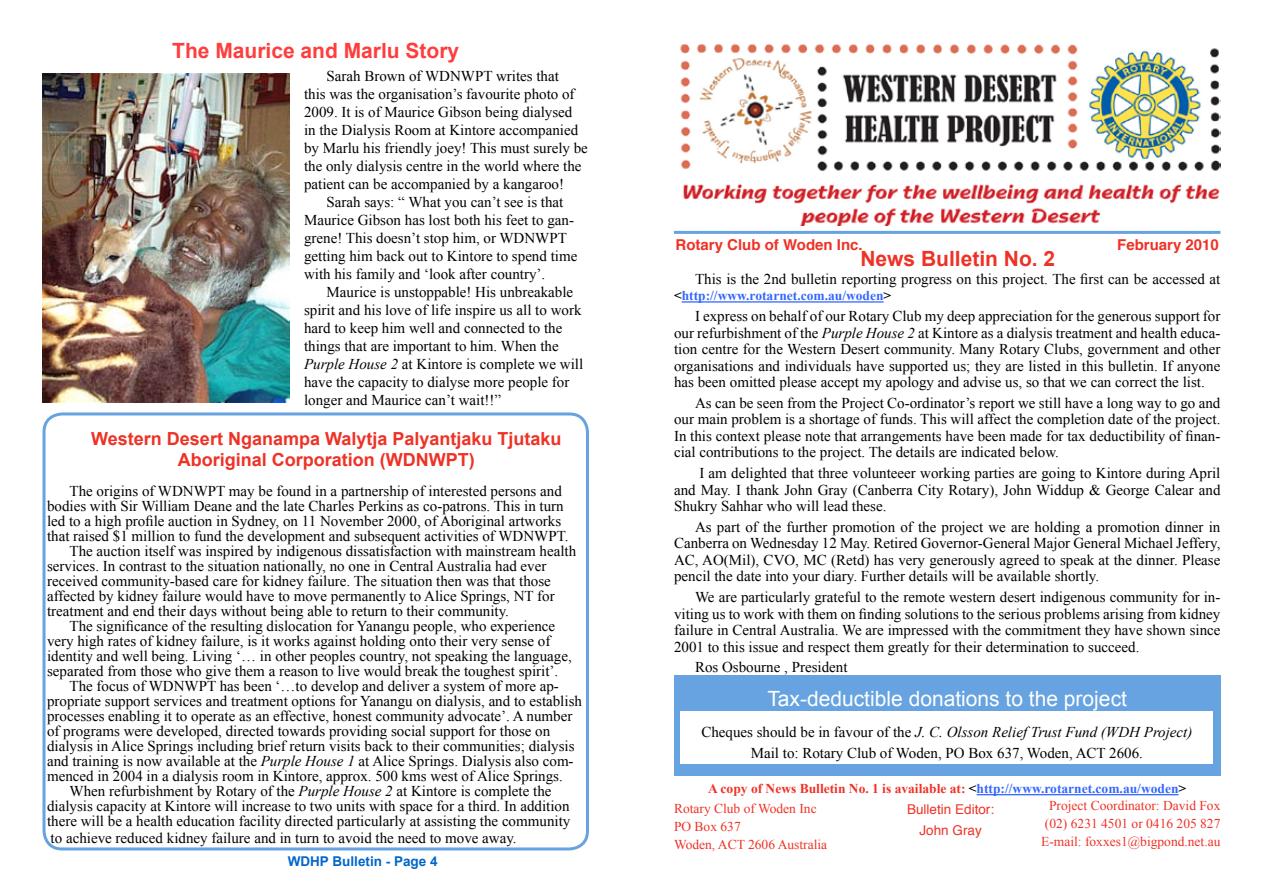
<style>
.page{position:relative;width:1263px;height:893px;background:#fff}
.page>*{position:absolute;margin:0;border:0;box-sizing:border-box;transform-origin:0 0}
.t1{font:21px "Arial";color:#fff}
.t2{font:700 21px "Arial";color:#ff3d3d}
.t3{font:700 21px "Arial";color:#ee3226}
.t4{font:700 18px/21px "Arial";color:#ee3226;text-align:center}
.t5{font:15px/16.5px "Times New Roman";color:#000;text-align:justify}
.t6{font:700 15px "Helvetica";color:#ee3226}
.t7{font:13.5px/17.7px "Times New Roman";color:#ee3226}
.t8{font:700 13.5px "Times New Roman";color:#ee3226}
.t9{font:700 13.5px "Times New Roman";color:#36f}
.t10{font:13.5px/21px "Helvetica";color:#ee3226;text-align:center}
.t11{font:700 13.5px "Arial";color:#0066cb}
.s1{font-style:italic}
.s2{color:#000}
.s3{color:#36f}
</style>
<div class="page">
<hr style="left:682px;top:301px;width:201px;height:2px;background:#36f">
<div style="left:674px;top:675px;width:546px;height:100px;background:#66a3e0"></div>
<div style="left:43px;top:412px;width:546px;height:438px;border:3px solid #66a3e0;border-radius:18px"></div>
<div style="left:680px;top:711px;width:533px;height:53px;background:#fff"></div>
<hr style="left:674px;top:231px;width:546px;height:3px;background:#66a3e0">
<img style="left:680px;top:44px;width:540px;height:181px">
<hr style="left:977px;top:794px;width:201px;height:1px;background:#36f">
<img style="left:43px;top:74px;width:246px;height:329px">
<h1 class="t2" style="left:172px;top:39px;width:289px">The Maurice and Marlu Story</h1>
<p class="t5" style="left:327px;top:68px;width:234px">Sarah Brown of WDNWPT writes that</p>
<p class="t5" style="left:304px;top:86px;width:272px">this was the organisation’s favourite photo of</p>
<p class="t5" style="left:304px;top:104px;width:270px">2009. It is of Maurice Gibson being dialysed</p>
<p class="t5" style="left:304px;top:122px;width:276px">in the Dialysis Room at Kintore accompanied</p>
<p class="t5" style="left:304px;top:140px;width:285px">by Marlu his friendly joey! This must surely be</p>
<p class="t5" style="left:304px;top:158px;width:279px">the only dialysis centre in the world where the</p>
<p class="t5" style="left:304px;top:176px;width:261px">patient can be accompanied by a kangaroo!</p>
<p class="t5" style="left:327px;top:194px;width:238px">Sarah says: “ What you can’t see is that</p>
<p class="t5" style="left:304px;top:212px;width:271px">Maurice Gibson has lost both his feet to gan-</p>
<p class="t5" style="left:304px;top:230px;width:264px">grene! This doesn’t stop him, or WDNWPT</p>
<p class="t5" style="left:304px;top:248px;width:275px">getting him back out to Kintore to spend time</p>
<p class="t5" style="left:304px;top:266px;width:243px">with his family and ‘look after country’.</p>
<p class="t5" style="left:327px;top:284px;width:248px">Maurice is unstoppable! His unbreakable</p>
<p class="t5" style="left:304px;top:302px;width:279px">spirit and his love of life inspire us all to work</p>
<p class="t5" style="left:304px;top:320px;width:260px">hard to keep him well and connected to the</p>
<p class="t5" style="left:304px;top:338px;width:256px">things that are important to him. When the</p>
<p class="t5" style="left:304px;top:356px;width:281px"><span class="s1">Purple House 2</span> at Kintore is complete we will</p>
<p class="t5" style="left:304px;top:374px;width:267px">have the capacity to dialyse more people for</p>
<p class="t5" style="left:304px;top:392px;width:199px">longer and Maurice can’t wait!!”</p>
<p class="t4" style="left:91px;top:428px;width:472px">Western Desert Nganampa Walytja Palyantjaku Tjutaku<br>Aboriginal Corporation (WDNWPT)</p>
<p class="t5" style="left:70px;top:483px;width:494px">The origins of WDNWPT may be found in a partnership of interested persons and</p>
<p class="t5" style="left:47px;top:498px;width:518px">bodies with Sir William Deane and the late Charles Perkins as co-patrons. This in turn</p>
<p class="t5" style="left:47px;top:513px;width:516px">led to a high profile auction in Sydney, on 11 November 2000, of Aboriginal artworks</p>
<p class="t5" style="left:47px;top:528px;width:523px">that raised $1 million to fund the development and subsequent activities of WDNWPT.</p>
<p class="t5" style="left:70px;top:543px;width:508px">The auction itself was inspired by indigenous dissatisfaction with mainstream health</p>
<p class="t5" style="left:47px;top:558px;width:501px">services. In contrast to the situation nationally, no one in Central Australia had ever</p>
<p class="t5" style="left:47px;top:573px;width:505px">received community-based care for kidney failure. The situation then was that those</p>
<p class="t5" style="left:47px;top:588px;width:509px">affected by kidney failure would have to move permanently to Alice Springs, NT for</p>
<p class="t5" style="left:47px;top:603px;width:463px">treatment and end their days without being able to return to their community.</p>
<p class="t5" style="left:70px;top:618px;width:487px">The significance of the resulting dislocation for Yanangu people, who experience</p>
<p class="t5" style="left:47px;top:633px;width:505px">very high rates of kidney failure, is it works against holding onto their very sense of</p>
<p class="t5" style="left:47px;top:648px;width:526px">identity and well being. Living ‘… in other peoples country, not speaking the language,</p>
<p class="t5" style="left:47px;top:663px;width:513px">separated from those who give them a reason to live would break the toughest spirit’.</p>
<p class="t5" style="left:70px;top:678px;width:491px">The focus of WDNWPT has been ‘…to develop and deliver a system of more ap-</p>
<p class="t5" style="left:47px;top:693px;width:536px">propriate support services and treatment options for Yanangu on dialysis, and to establish</p>
<p class="t5" style="left:47px;top:708px;width:527px">processes enabling it to operate as an effective, honest community advocate’. A number</p>
<p class="t5" style="left:47px;top:723px;width:505px">of programs were developed, directed towards providing social support for those on</p>
<p class="t5" style="left:47px;top:738px;width:529px">dialysis in Alice Springs including brief return visits back to their communities; dialysis</p>
<p class="t5" style="left:47px;top:753px;width:528px">and training is now available at the <span class="s1">Purple House 1</span> at Alice Springs. Dialysis also com-</p>
<p class="t5" style="left:47px;top:768px;width:517px">menced in 2004 in a dialysis room in Kintore, approx. 500 kms west of Alice Springs.</p>
<p class="t5" style="left:70px;top:783px;width:483px">When refurbishment by Rotary of the <span class="s1">Purple House 2</span> at Kintore is complete the</p>
<p class="t5" style="left:47px;top:798px;width:524px">dialysis capacity at Kintore will increase to two units with space for a third. In addition</p>
<p class="t5" style="left:47px;top:813px;width:525px">there will be a health education facility directed particularly at assisting the community</p>
<p class="t5" style="left:51px;top:829px;width:467px">to achieve reduced kidney failure and in turn to avoid the need to move away.</p>
<p class="t11" style="left:288px;top:854px;width:151px">WDHP Bulletin - Page 4</p>
<p class="t6" style="left:675px;top:239px;width:189px">Rotary Club of Woden Inc.</p>
<p class="t6" style="left:1117px;top:239px;width:103px">February 2010</p>
<h1 class="t3" style="left:860px;top:247px;width:196px">News Bulletin No. 2</h1>
<p class="t5" style="left:695px;top:271px;width:527px">This is the 2nd bulletin reporting progress on this project. The first can be accessed at</p>
<p class="t9" style="left:674px;top:288px;width:219px"><span class="s2">&lt;</span>http://www.rotarnet.com.au/woden<span class="s2">&gt;</span></p>
<p class="t5" style="left:674px;top:308px;width:548px;text-indent:21px">I express on behalf of our Rotary Club my deep appreciation for the generous support for our refurbishment of the <span class="s1">Purple House 2</span> at Kintore as a dialysis treatment and health educa&shy;tion centre for the Western Desert community. Many Rotary Clubs, government and other organisations and individuals have supported us; they are listed in this bulletin. If anyone has been omitted please accept my apology and advise us, so that we can correct the list.</p>
<p class="t5" style="left:674px;top:395px;width:548px;text-indent:21px">As can be seen from the Project Co-ordinator’s report we still have a long way to go and our main problem is a shortage of funds. This will affect the completion date of the project.<br>In this context please note that arrangements have been made for tax deductibility of finan&shy;cial contributions to the project. The details are indicated below.</p>
<p class="t5" style="left:674px;top:465px;width:548px;text-indent:25px">I am delighted that three volunteeer working parties are going to Kintore during April and May. I thank John Gray (Canberra City Rotary), John Widdup &amp; George Calear and Shukry Sahhar who will lead these.</p>
<p class="t5" style="left:674px;top:519px;width:548px;text-indent:21px">As part of the further promotion of the project we are holding a promotion dinner in Canberra on Wednesday 12 May. Retired Governor-General Major General Michael Jeffery, AC, AO(Mil), CVO, MC (Retd) has very generously agreed to speak at the dinner. Please pencil the date into your diary. Further details will be available shortly.</p>
<p class="t5" style="left:674px;top:589px;width:548px;text-indent:21px">We are particularly grateful to the remote western desert indigenous community for in&shy;viting us to work with them on finding solutions to the serious problems arising from kidney failure in Central Australia. We are impressed with the commitment they have shown since 2001 to this issue and respect them greatly for their determination to succeed.</p>
<p class="t5" style="left:695px;top:659px;width:154px">Ros Osbourne , President</p>
<h1 class="t1" style="left:767px;top:687px;width:361px">Tax-deductible donations to the project</h1>
<p class="t5" style="left:701px;top:722px;width:493px;line-height:21px;text-align:center">Cheques should be in favour of the <span class="s1">J. C. Olsson Relief Trust Fund (WDH Project)<br></span>Mail to: Rotary Club of Woden, PO Box 637, Woden, ACT 2606.</p>
<p class="t8" style="left:708px;top:781px;width:479px">A copy of News Bulletin No. 1 is available at: <span class="s2">&lt;</span><span class="s3">http://www.rotarnet.com.au/woden</span><span class="s2">&gt;</span></p>
<p class="t7" style="left:674px;top:800px;width:155px">Rotary Club of Woden Inc<br>PO Box 637<br>Woden, ACT 2606 Australia</p>
<p class="t7" style="left:1041px;top:797px;width:181px;text-align:center">Project Coordinator: David Fox (02) 6231 4501 or 0416 205 827<br>E-mail: foxxes1@bigpond.net.au</p>
<p class="t10" style="left:907px;top:800px;width:89px">Bulletin Editor:<br>John Gray</p>
</div>
